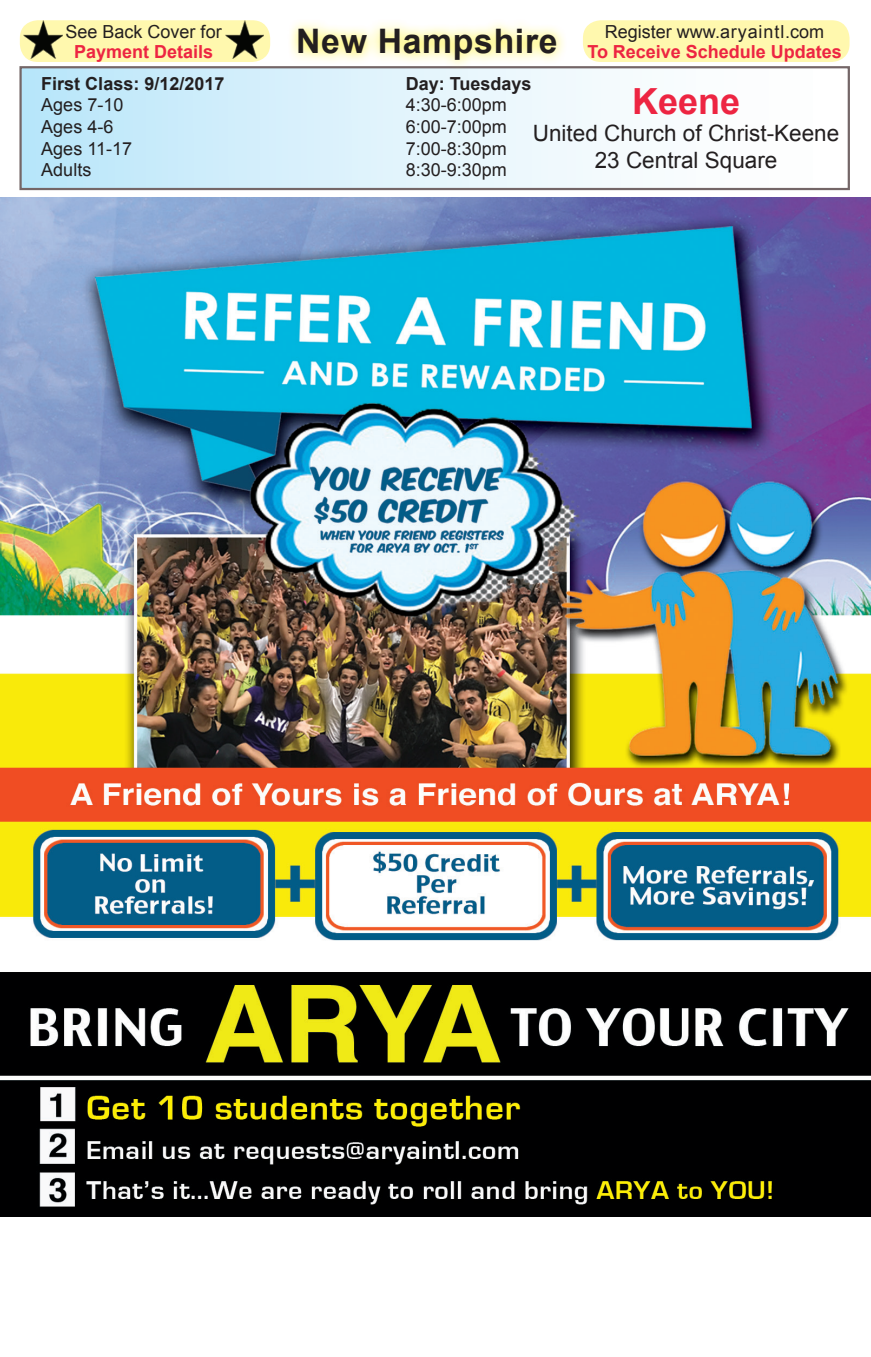
<style>
.page{position:relative;width:871px;height:1357px;background:#fff}
.page>*{position:absolute;margin:0;border:0;box-sizing:border-box;transform-origin:0 0}
.t1{font:700 36px "Arial";color:#ed2542}
.t2{font:700 33.75px "Arial";letter-spacing:.02em;color:#231f20}
.t3{font:22.5px "Arial";color:#231f20}
.t4{font:18px "Arial";color:#231f20}
.t5{font:700 18px "Arial";color:#ed2542}
.t6{font:700 18px "Arial";color:#231f20}
</style>
<div class="page">
<div style="left:21px;top:67px;width:828px;height:122px;background:linear-gradient(to right,#bde7fa,#fffffe)"></div>
<div style="left:287px;top:18px;width:281px;height:53px;background:#fff101;opacity:.8"></div>
<div style="left:583px;top:20px;width:266px;height:42px;background:#fff8ae;border-radius:18px"></div>
<div style="left:20px;top:20px;width:250px;height:42px;background:#fff8ae;border-radius:18px"></div>
<img style="left:225px;top:20px;width:39px;height:39px">
<img style="left:23px;top:20px;width:39px;height:39px">
<img style="left:0;top:197px;width:871px;height:1019px">
<p class="t4" style="left:66px;top:19px;width:158px">See Back Cover for</p>
<p class="t5" style="left:74px;top:39px;width:141px">Payment Details</p>
<p class="t2" style="left:296px;top:19px;width:263px">New Hampshire</p>
<p class="t4" style="left:605px;top:19px;width:221px">Register www.aryaintl.com</p>
<p class="t5" style="left:587px;top:39px;width:256px">To Receive Schedule Updates</p>
<p class="t6" style="left:41px;top:71px;width:185px">First Class: 9/12/2017</p>
<p class="t6" style="left:406px;top:71px;width:127px">Day: Tuesdays</p>
<p class="t4" style="left:41px;top:93px;width:84px">Ages 7-10</p>
<p class="t4" style="left:406px;top:93px;width:103px">4:30-6:00pm</p>
<p class="t4" style="left:41px;top:115px;width:74px">Ages 4-6</p>
<p class="t4" style="left:406px;top:115px;width:103px">6:00-7:00pm</p>
<p class="t4" style="left:41px;top:136px;width:92px">Ages 11-17</p>
<p class="t4" style="left:406px;top:136px;width:103px">7:00-8:30pm</p>
<p class="t4" style="left:41px;top:158px;width:52px">Adults</p>
<p class="t4" style="left:406px;top:158px;width:103px">8:30-9:30pm</p>
<p class="t1" style="left:632px;top:78px;width:110px">Keene</p>
<p class="t3" style="left:533px;top:119px;width:308px">United Church of Christ-Keene</p>
<p class="t3" style="left:595px;top:146px;width:184px">23 Central Square</p>
</div>
